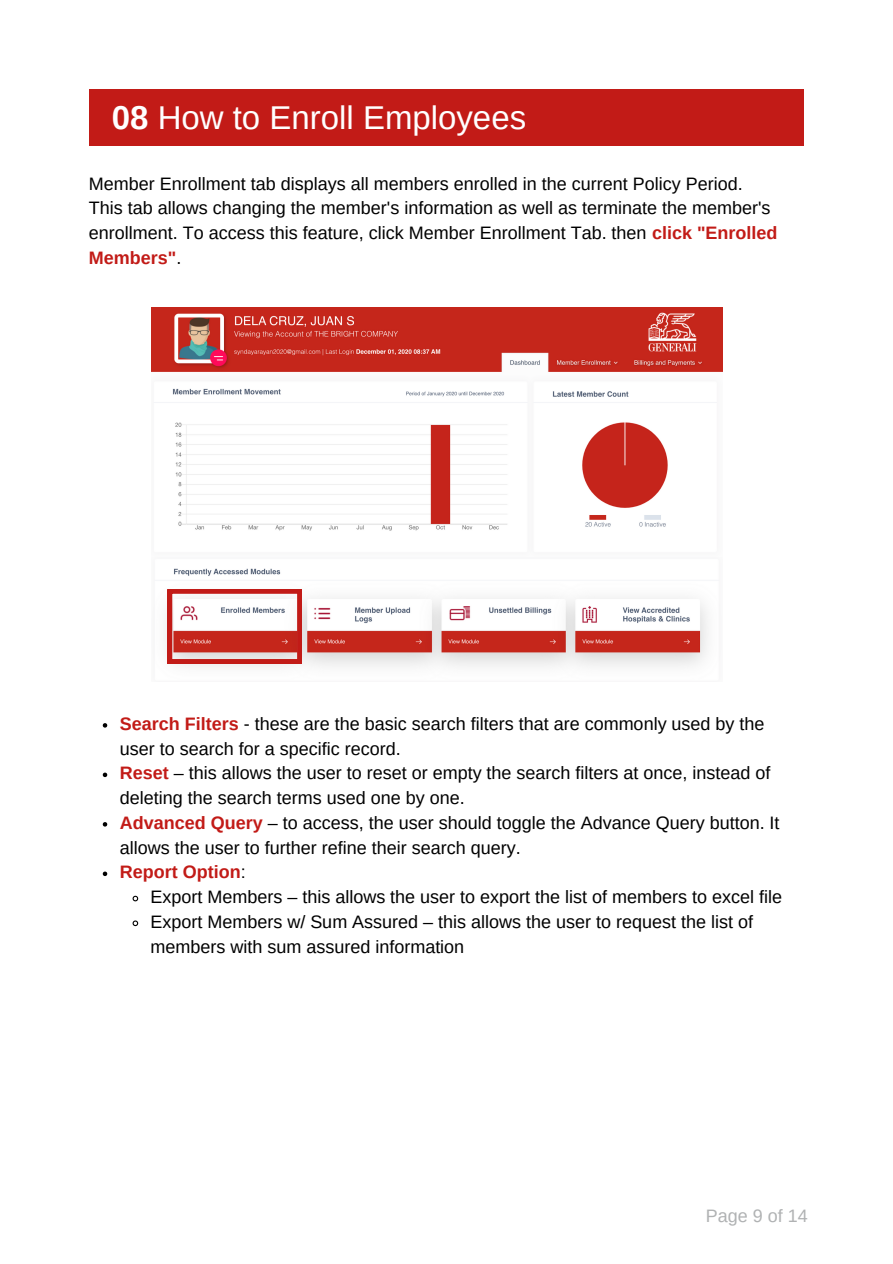
<style>
.page{position:relative;width:893px;height:1264px;background:#fff}
.page>*{position:absolute;margin:0;border:0;box-sizing:border-box;transform-origin:0 0}
.t1{font:33px "Arimo";color:#fff}
.t2{font:18px/24.8px "Arimo";color:#000}
.t3{font:700 18px "Arimo";color:#c21b17}
.t4{font:18px "Arimo";color:#b0b2b3}
.s1{font-weight:700}
.s2{font-weight:700;color:#c21b17}
.s3{font-weight:400;color:#000}
</style>
<div class="page">
<div style="left:89px;top:89px;width:714px;height:57px;background:#c21b17"></div>
<img style="left:151px;top:307px;width:571px;height:360px">
<svg style="left:168px;top:589px;width:133px;height:74px"></svg>
<svg style="left:103px;top:723px;width:4px;height:4px"></svg>
<svg style="left:103px;top:772px;width:4px;height:5px"></svg>
<svg style="left:103px;top:822px;width:4px;height:4px"></svg>
<svg style="left:103px;top:871px;width:4px;height:5px"></svg>
<svg style="left:132px;top:895px;width:7px;height:7px"></svg>
<svg style="left:132px;top:920px;width:7px;height:7px"></svg>
<p class="t1" style="left:112px;top:99px;width:416px"><span class="s1">08</span> How to Enroll Employees</p>
<p class="t2" style="left:89px;top:171px;width:655px">Member Enrollment tab displays all members enrolled in the current Policy Period.</p>
<p class="t2" style="left:89px;top:196px;width:690px">This tab allows changing the member's information as well as terminate the member's enrollment. To access this feature, click Member Enrollment Tab. then <span class="s2">click "Enrolled<br>Members"</span>.</p>
<p class="t2" style="left:120px;top:711px;width:646px"><span class="s2">Search Filters</span> - these are the basic search filters that are commonly used by the user to search for a specific record.</p>
<p class="t2" style="left:120px;top:760px;width:652px"><span class="s2">Reset</span> – this allows the user to reset or empty the search filters at once, instead of deleting the search terms used one by one.</p>
<p class="t2" style="left:120px;top:810px;width:661px"><span class="s2">Advanced Query</span> – to access, the user should toggle the Advance Query button. It allows the user to further refine their search query.</p>
<p class="t3" style="left:120px;top:862px;width:127px">Report Option<span class="s3">:</span></p>
<p class="t2" style="left:150px;top:884px;width:633px">Export Members – this allows the user to export the list of members to excel file</p>
<p class="t2" style="left:150px;top:909px;width:604px">Export Members w/ Sum Assured – this allows the user to request the list of members with sum assured information</p>
<p class="t4" style="left:705px;top:1205px;width:103px">Page 9 of 14</p>
</div>
